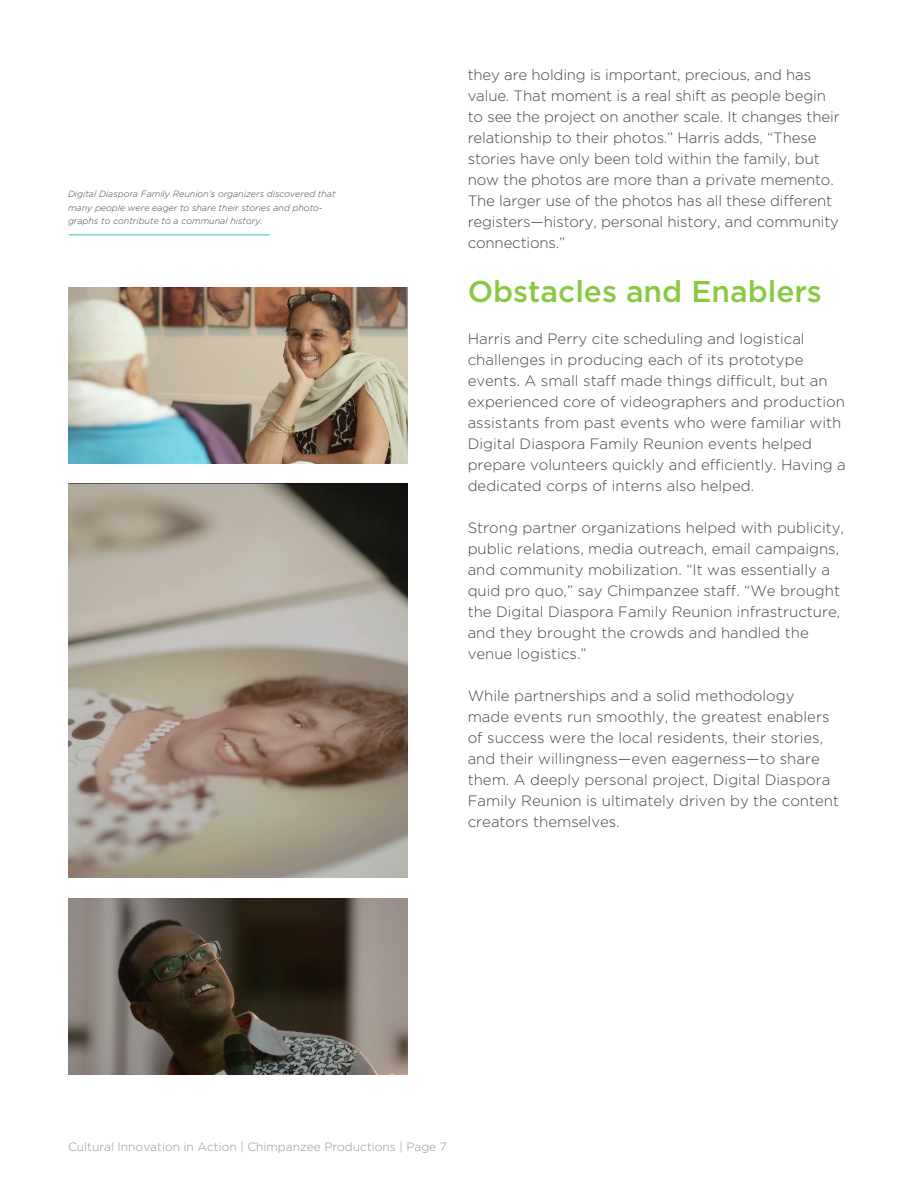
<style>
.page{position:relative;width:918px;height:1188px;background:#fff}
.page>*{position:absolute;margin:0;border:0;box-sizing:border-box;transform-origin:0 0}
.t1{font:500 30px "Gotham";color:#8ac742}
.t2{font:300 15px/21px "Gotham";color:#454545}
.t3{font:300 12px "Gotham";color:#939598}
.t4{font:italic 300 9px/13.5px "Gotham";color:#454545}
</style>
<div class="page">
<hr style="left:69px;top:234px;width:201px;height:1px;background:#3bbfc2">
<img style="left:68px;top:899px;width:339px;height:175px">
<img style="left:68px;top:287px;width:339px;height:176px">
<img style="left:68px;top:484px;width:339px;height:393px">
<p class="t4" style="left:68px;top:187px;width:269px">Digital Diaspora Family Reunion’s organizers discovered that many people were eager to share their stories and photo&shy;graphs to contribute to a communal history.</p>
<p class="t2" style="left:468px;top:64px;width:373px">they are holding is important, precious, and has value. That moment is a real shift as people begin to see the project on another scale. It changes their relationship to their photos.” Harris adds, “These stories have only been told within the family, but now the photos are more than a private memento.<br>The larger use of the photos has all these different registers—history, personal history, and community connections.”</p>
<p class="t1" style="left:468px;top:274px;width:356px">Obstacles and Enablers</p>
<p class="t2" style="left:468px;top:328px;width:380px">Harris and Perry cite scheduling and logistical challenges in producing each of its prototype events. A small staff made things difficult, but an experienced core of videographers and production assistants from past events who were familiar with Digital Diaspora Family Reunion events helped prepare volunteers quickly and efficiently. Having a dedicated corps of interns also helped.</p>
<p class="t2" style="left:468px;top:517px;width:378px">Strong partner organizations helped with publicity, public relations, media outreach, email campaigns, and community mobilization. “It was essentially a quid pro quo,” say Chimpanzee staff. “We brought the Digital Diaspora Family Reunion infrastructure, and they brought the crowds and handled the venue logistics.”</p>
<p class="t2" style="left:468px;top:685px;width:373px">While partnerships and a solid methodology made events run smoothly, the greatest enablers of success were the local residents, their stories, and their willingness—even eagerness—to share them. A deeply personal project, Digital Diaspora Family Reunion is ultimately driven by the content creators themselves.</p>
<p class="t3" style="left:68px;top:1140px;width:380px">Cultural Innovation in Action | Chimpanzee Productions | Page 7</p>
</div>
